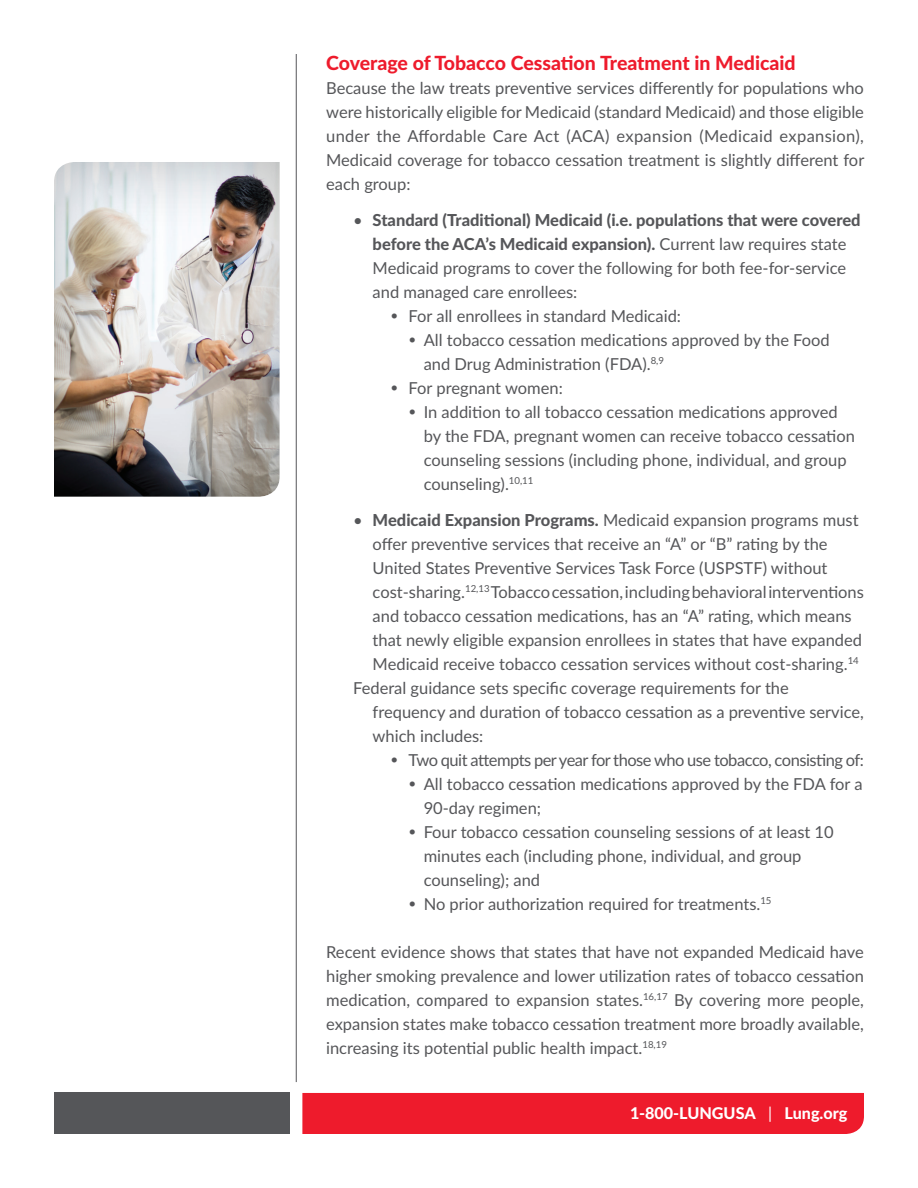
<style>
.page{position:relative;width:918px;height:1188px;background:#fff}
.page>*{position:absolute;margin:0;border:0;box-sizing:border-box;transform-origin:0 0}
.t1{font:800 19.5px "Lato";color:#ee1b2c}
.t2{font:16.5px/24px "Lato";color:#555659}
.t3{font:16.5px "Lato";letter-spacing:-.03em;color:#555659}
.t4{font:800 16.2px "Lato";color:#fff}
.s1{font-weight:800}
.s2{font-size:13.5px}
.s3{font-weight:400}
</style>
<div class="page">
<div style="left:54px;top:1093px;width:235px;height:41px;background:#555659"></div>
<div style="left:302px;top:1093px;width:562px;height:41px;background:#ee1b2c"></div>
<div style="left:52px;top:160px;width:228px;height:339px;background:#555659;opacity:.35"></div>
<hr style="left:296px;top:54px;width:1px;height:1028px;background:#555659">
<p class="t1" style="left:326px;top:48px;width:471px">Coverage of Tobacco Cessation Treatment in Medicaid</p>
<p class="t2" style="left:326px;top:75px;width:540px;text-align:justify">Because the law treats preventive services differently for populations who were historically eligible for Medicaid (standard Medicaid) and those eligible under the Affordable Care Act (ACA) expansion (Medicaid expansion), Medicaid coverage for tobacco cessation treatment is slightly different for each group:</p>
<p class="t2" style="left:373px;top:207px;width:490px;text-indent:-20px">• <span class="s1">Standard (Traditional) Medicaid (i.e. populations that were covered before the ACA’s Medicaid expansion).</span> Current law requires state Medicaid programs to cover the following for both fee-for-service and managed care enrollees:</p>
<p class="t2" style="left:391px;top:303px;width:292px"><span class="s2">•</span> For all enrollees in standard Medicaid:</p>
<p class="t2" style="left:424px;top:327px;width:408px;text-indent:-15px"><span class="s2">•</span> All tobacco cessation medications approved by the Food and Drug Administration (FDA).<sup>8,9</sup></p>
<p class="t2" style="left:391px;top:375px;width:174px"><span class="s2">•</span> For pregnant women:</p>
<p class="t2" style="left:424px;top:399px;width:433px;text-indent:-15px"><span class="s2">•</span> In addition to all tobacco cessation medications approved by the FDA, pregnant women can receive tobacco cessation counseling sessions (including phone, individual, and group counseling).<sup>10,11</sup></p>
<p class="t2" style="left:353px;top:507px;width:507px">• <span class="s1">Medicaid Expansion Programs.</span> Medicaid expansion programs must</p>
<p class="t2" style="left:373px;top:531px;width:457px">offer preventive services that receive an “A” or “B” rating by the</p>
<p class="t2" style="left:373px;top:555px;width:456px">United States Preventive Services Task Force (USPSTF) without</p>
<p class="t2" style="left:373px;top:579px;width:493px">cost-sharing.<sup>12,13</sup> Tobacco cessation, including behavioral interventions</p>
<p class="t2" style="left:373px;top:603px;width:481px">and tobacco cessation medications, has an “A” rating, which means</p>
<p class="t2" style="left:373px;top:627px;width:491px">that newly eligible expansion enrollees in states that have expanded</p>
<p class="t2" style="left:373px;top:651px;width:488px">Medicaid receive tobacco cessation services without cost-sharing.<sup>14</sup></p>
<p class="t2" style="left:353px;top:675px;width:437px">Federal guidance sets specific coverage requirements for the</p>
<p class="t2" style="left:373px;top:699px;width:493px">frequency and duration of tobacco cessation as a preventive service,</p>
<p class="t2" style="left:373px;top:723px;width:112px">which includes:</p>
<p class="t3" style="left:391px;top:748px;width:475px"><span class="s2">•</span> Two quit attempts per year for those who use tobacco, consisting of:</p>
<p class="t2" style="left:424px;top:771px;width:440px;text-indent:-15px"><span class="s2">•</span> All tobacco cessation medications approved by the FDA for a<br>90-day regimen;</p>
<p class="t2" style="left:424px;top:819px;width:412px;text-indent:-15px"><span class="s2">•</span> Four tobacco cessation counseling sessions of at least 10 minutes each (including phone, individual, and group counseling); and</p>
<p class="t2" style="left:409px;top:891px;width:364px"><span class="s2">•</span> No prior authorization required for treatments.<sup>15</sup></p>
<p class="t2" style="left:326px;top:939px;width:539px;text-align:justify">Recent evidence shows that states that have not expanded Medicaid have higher smoking prevalence and lower utilization rates of tobacco cessation medication, compared to expansion states.<sup>16,17</sup> By covering more people, expansion states make tobacco cessation treatment more broadly available, increasing its potential public health impact.<sup>18,19</sup></p>
<p class="t4" style="left:630px;top:1101px;width:219px">1-800-LUNGUSA <span class="s3">|</span> Lung.org</p>
</div>
